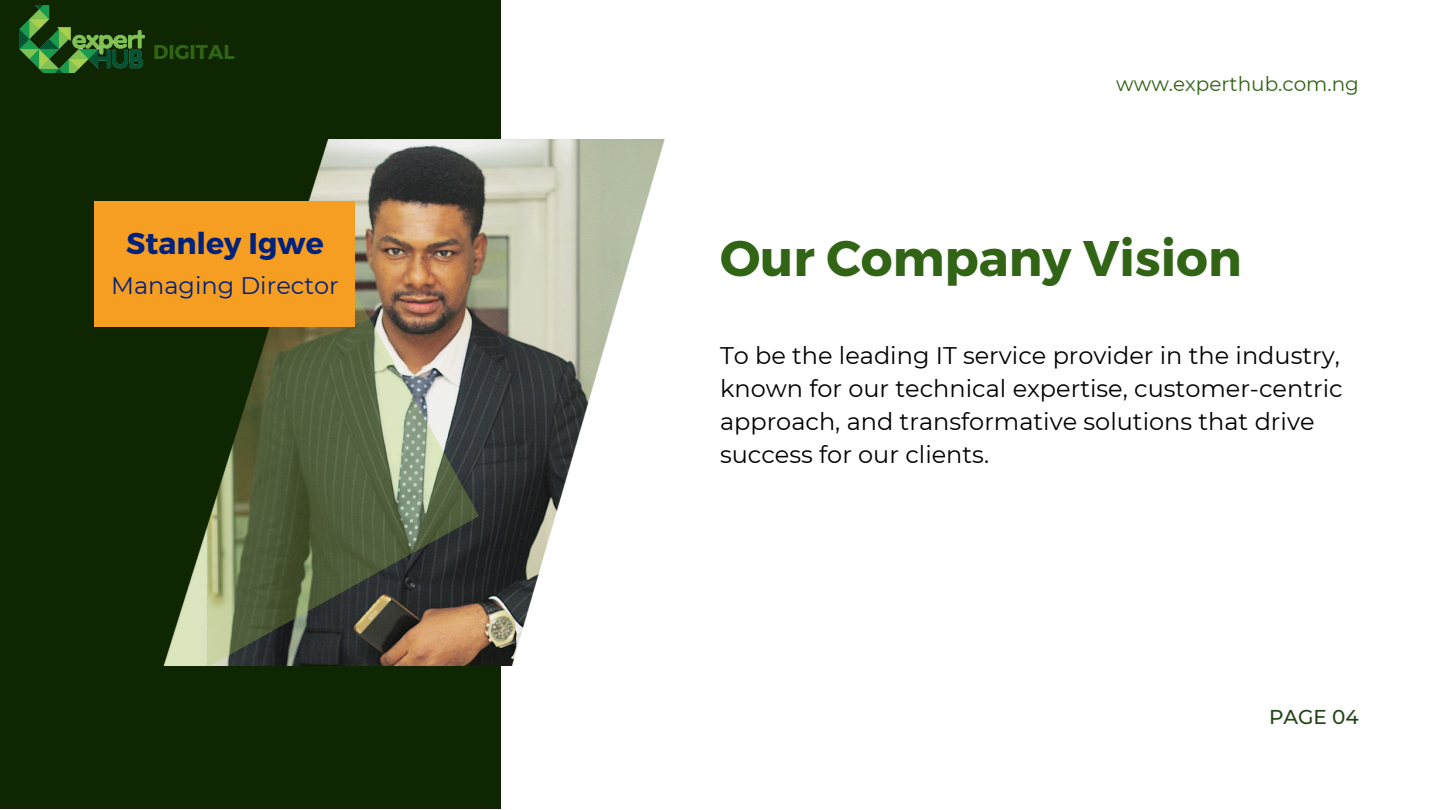
<style>
.page{position:relative;width:1440px;height:810px;background:#fff}
.page>*{position:absolute;margin:0;border:0;box-sizing:border-box;transform-origin:0 0}
.t1{font:700 50px "Montserrat";color:#316415}
.t2{font:700 30px "Montserrat";color:#00227c}
.t3{font:24px/33px "Montserrat";color:#000}
.t4{font:24px "Montserrat";color:#00227c}
.t5{font:20px "Montserrat";color:#316415}
.t6{font:700 20px "Montserrat";color:#316415}
.t7{font:500 20px "Montserrat";color:#224516}
</style>
<div class="page">
<div style="left:0;top:0;width:501px;height:809px;background:#0f2602"></div>
<img style="left:19px;top:6px;width:125px;height:66px">
<img style="left:163px;top:140px;width:502px;height:526px">
<div style="left:95px;top:201px;width:260px;height:126px;background:#f69e22"></div>
<p class="t6" style="left:153px;top:38px;width:83px">DIGITAL</p>
<h3 class="t2" style="left:126px;top:224px;width:199px">Stanley Igwe</h3>
<h1 class="t4" style="left:111px;top:270px;width:229px">Managing Director</h1>
<p class="t5" style="left:1116px;top:72px;width:244px">www.experthub.com.ng</p>
<h2 class="t1" style="left:720px;top:226px;width:523px">Our Company Vision</h2>
<h3 class="t3" style="left:720px;top:339px;width:624px">To be the leading IT service provider in the industry, known for our technical expertise, customer-centric approach, and transformative solutions that drive success for our clients.</h3>
<p class="t7" style="left:1269px;top:705px;width:91px">PAGE 04</p>
</div>
